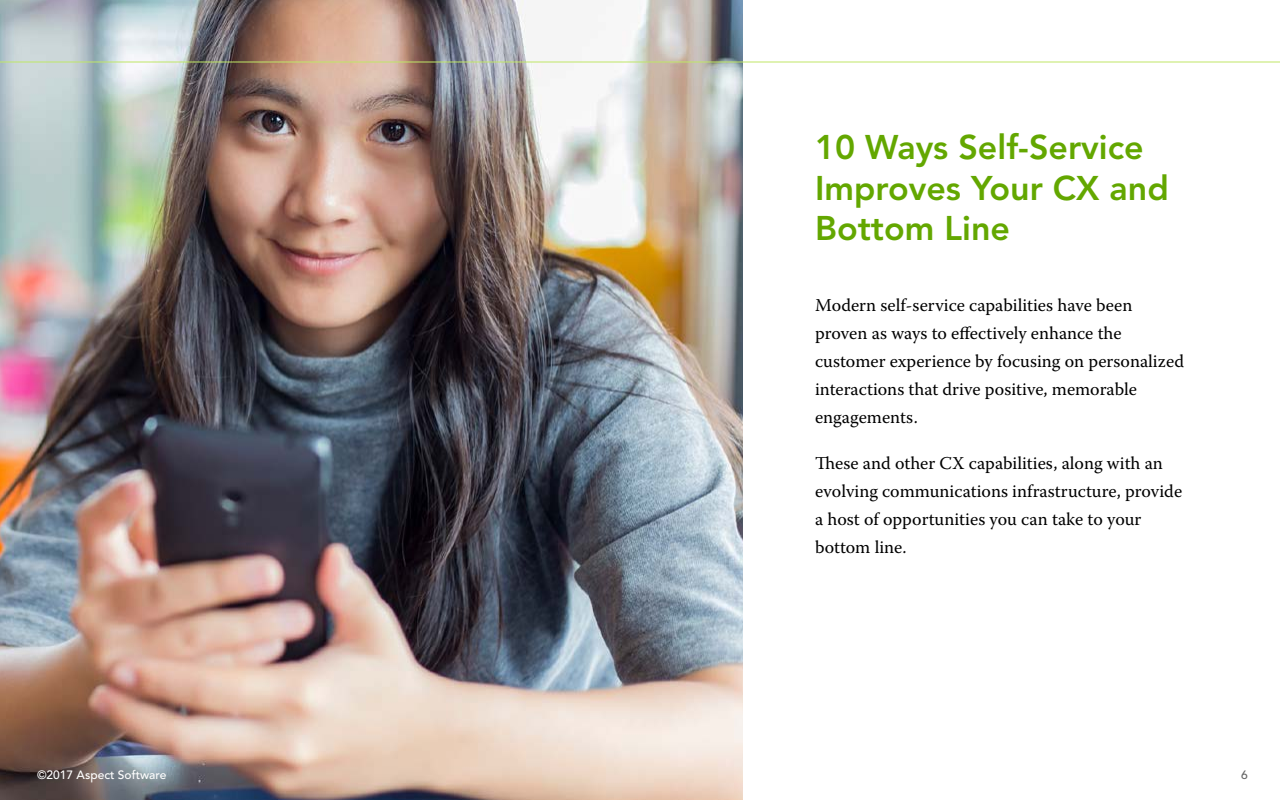
<style>
.page{position:relative;width:1280px;height:800px;background:#fff}
.page>*{position:absolute;margin:0;border:0;box-sizing:border-box;transform-origin:0 0}
.t1{font:800 34px/40.8px "Avenir LT Std";color:#63a700}
.t2{font:18px/28px "Warnock Pro";color:#000}
.t3{font:500 12px "Avenir LT Std";color:#fff}
.t4{font:500 12px "Avenir LT Std";color:#666}
</style>
<div class="page">
<img style="left:0;top:0;width:744px;height:800px">
<hr style="left:0;top:62px;width:1280px;height:1px;background:#c0e766">
<h1 class="t1" style="left:815px;top:127px;width:355px">10 Ways Self-Service<br>Improves Your CX and<br>Bottom Line</h1>
<p class="t2" style="left:815px;top:291px;width:371px">Modern self-service capabilities have been proven as ways to effectively enhance the customer experience by focusing on personalized interactions that drive positive, memorable engagements.</p>
<p class="t2" style="left:815px;top:449px;width:369px">These and other CX capabilities, along with an evolving communications infrastructure, provide a host of opportunities you can take to your bottom line.</p>
<p class="t3" style="left:37px;top:768px;width:131px">©2017 Aspect Software</p>
<p class="t4" style="left:1241px;top:768px;width:8px">6</p>
</div>
